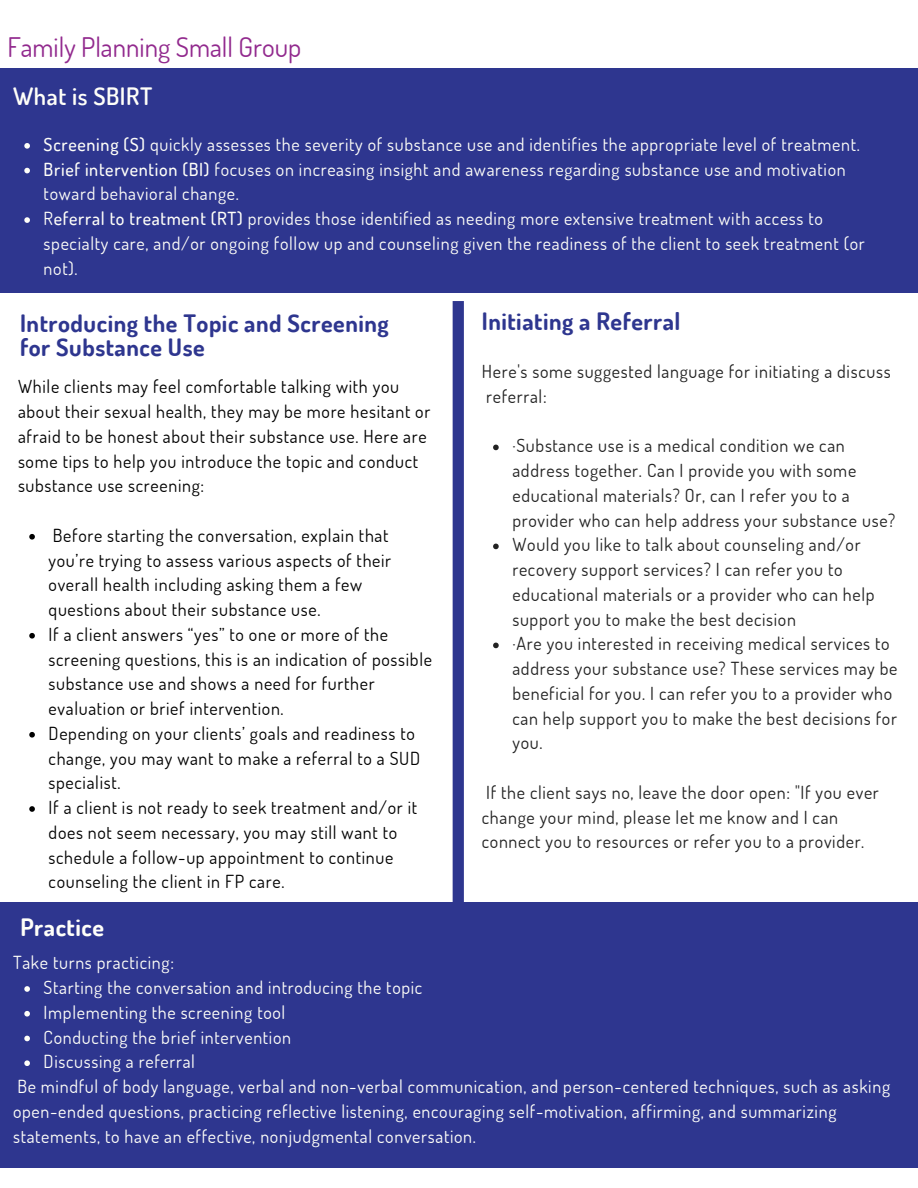
<style>
.page{position:relative;width:918px;height:1188px;background:#fff}
.page>*{position:absolute;margin:0;border:0;box-sizing:border-box;transform-origin:0 0}
.t1{font:27px "Dosis";color:#922a8e}
.t2{font:700 24px/23.5px "Dosis";letter-spacing:.02em;color:#2e368f}
.t3{font:600 24px "Dosis";letter-spacing:.02em;color:#fffff9}
.t4{font:700 24px "Dosis";letter-spacing:.02em;color:#fffff9}
.t5{font:18px/24.8px "Dosis";letter-spacing:.04em;color:#fffff9}
.t6{font:18px/24.8px "Dosis";letter-spacing:.04em;color:#000}
.t7{font:18px/24.8px "Dosis";letter-spacing:.04em;color:#222}
.s1{font-weight:500}
</style>
<div class="page">
<div style="left:0;top:68px;width:918px;height:224px;background:#2e368f"></div>
<svg style="left:493px;top:445px;width:6px;height:5px"></svg>
<svg style="left:493px;top:544px;width:6px;height:5px"></svg>
<svg style="left:493px;top:643px;width:6px;height:5px"></svg>
<div style="left:0;top:902px;width:918px;height:266px;background:#2e368f"></div>
<svg style="left:24px;top:986px;width:6px;height:6px"></svg>
<svg style="left:24px;top:1011px;width:6px;height:6px"></svg>
<svg style="left:24px;top:1036px;width:6px;height:5px"></svg>
<svg style="left:24px;top:1060px;width:6px;height:6px"></svg>
<svg style="left:453px;top:301px;width:11px;height:601px;background:#303790"></svg>
<svg style="left:24px;top:143px;width:6px;height:6px"></svg>
<svg style="left:24px;top:168px;width:6px;height:5px"></svg>
<svg style="left:24px;top:217px;width:6px;height:6px"></svg>
<svg style="left:29px;top:534px;width:6px;height:6px"></svg>
<svg style="left:29px;top:633px;width:6px;height:6px"></svg>
<svg style="left:29px;top:732px;width:6px;height:6px"></svg>
<svg style="left:29px;top:806px;width:6px;height:6px"></svg>
<h1 class="t1" style="left:7px;top:29px;width:295px">Family Planning Small Group</h1>
<h2 class="t3" style="left:13px;top:80px;width:141px">What is SBIRT</h2>
<p class="t5" style="left:44px;top:131px;width:823px"><span class="s1">Screening (S)</span> quickly assesses the severity of substance use and identifies the appropriate level of treatment.<br><span class="s1">Brief intervention (BI)</span> focuses on increasing insight and awareness regarding substance use and motivation toward behavioral change.<br>R<span class="s1">eferral to treatment (RT)</span> provides those identified as needing more extensive treatment with access to specialty care, and/or ongoing follow up and counseling given the readiness of the client to seek treatment (or not).</p>
<h2 class="t2" style="left:482px;top:309px;width:200px">Initiating a Referral</h2>
<h2 class="t2" style="left:20px;top:311px;width:370px">Introducing the Topic and Screening for Substance Use</h2>
<p class="t6" style="left:18px;top:374px;width:414px">While clients may feel comfortable talking with you about their sexual health, they may be more hesitant or afraid to be honest about their substance use. Here are some tips to help you introduce the topic and conduct substance use screening:</p>
<p class="t6" style="left:49px;top:522px;width:385px">Before starting the conversation, explain that you’re trying to assess various aspects of their overall health including asking them a few questions about their substance use.<br>If a client answers “yes” to one or more of the screening questions, this is an indication of possible substance use and shows a need for further evaluation or brief intervention.<br>Depending on your clients’ goals and readiness to change, you may want to make a referral to a SUD specialist.<br>If a client is not ready to seek treatment and/or it does not seem necessary, you may still want to schedule a follow-up appointment to continue counseling the client in FP care.</p>
<h2 class="t4" style="left:20px;top:911px;width:85px">Practice</h2>
<p class="t5" style="left:13px;top:950px;width:162px">Take turns practicing:</p>
<p class="t5" style="left:44px;top:975px;width:380px">Starting the conversation and introducing the topic Implementing the screening tool<br>Conducting the brief intervention<br>Discussing a referral</p>
<p class="t7" style="left:482px;top:359px;width:410px">Here's some suggested language for initiating a discuss referral:</p>
<p class="t7" style="left:512px;top:433px;width:386px">·Substance use is a medical condition we can address together. Can I provide you with some educational materials? Or, can I refer you to a provider who can help address your substance use?<br>Would you like to talk about counseling and/or recovery support services? I can refer you to educational materials or a provider who can help support you to make the best decision<br>·Are you interested in receiving medical services to address your substance use? These services may be beneficial for you. I can refer you to a provider who can help support you to make the best decisions for you.</p>
<p class="t7" style="left:482px;top:779px;width:399px">If the client says no, leave the door open: "If you ever change your mind, please let me know and I can connect you to resources or refer you to a provider.</p>
<p class="t5" style="left:13px;top:1074px;width:879px">Be mindful of body language, verbal and non-verbal communication, and person-centered techniques, such as asking open-ended questions, practicing reflective listening, encouraging self-motivation, affirming, and summarizing statements, to have an effective, nonjudgmental conversation.</p>
</div>
